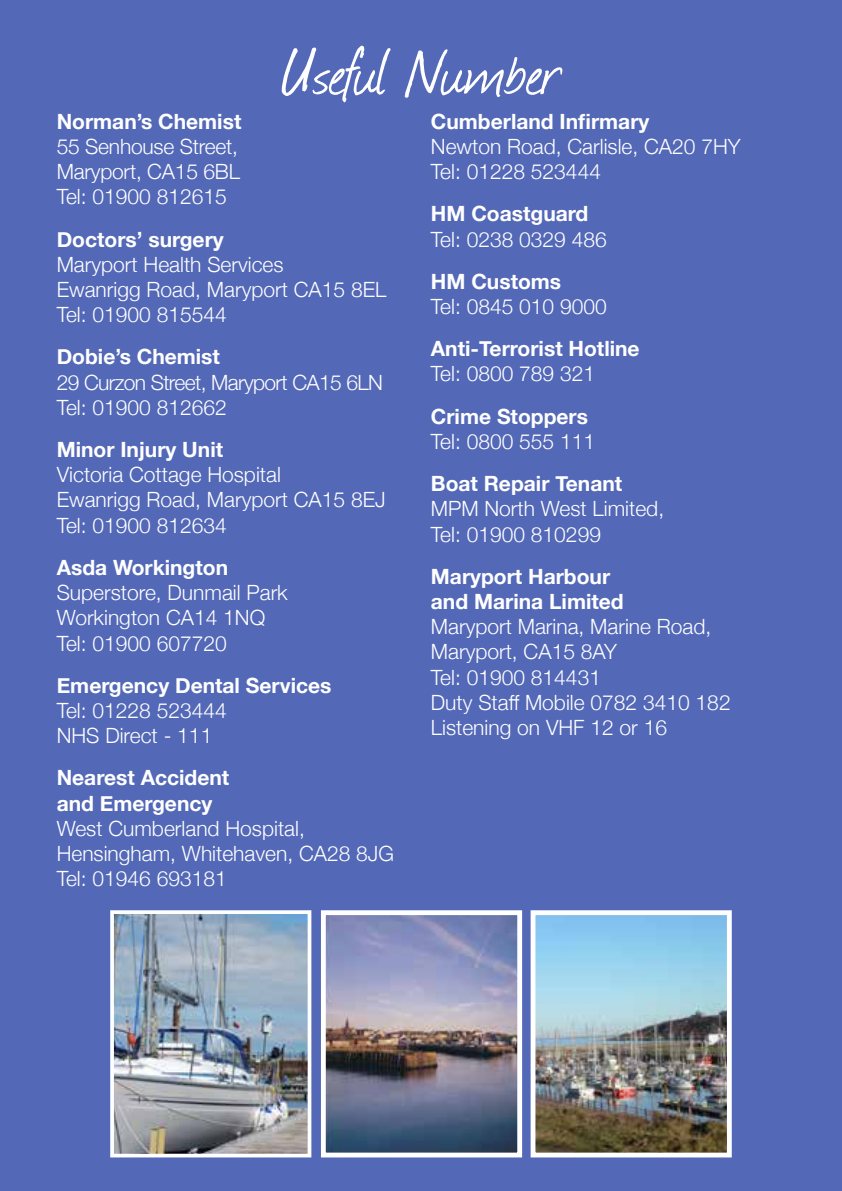
<style>
.page{position:relative;width:842px;height:1191px;background:#5368b7}
.page>*{position:absolute;margin:0;border:0;box-sizing:border-box;transform-origin:0 0}
.t1{font:76px "Journal";color:#fff}
.t2{font:300 21px/25.2px "Helvetica Neue";color:#fff}
.t3{font:700 21px/25.2px "Helvetica Neue";color:#fff}
.t4{font:300 21px/25.2px "Helvetica Neue";letter-spacing:-.03em;color:#fff}
</style>
<div class="page">
<img style="left:115px;top:915px;width:191px;height:237px">
<div style="left:110px;top:910px;width:201px;height:247px;border:4px solid #fff"></div>
<img style="left:327px;top:916px;width:189px;height:235px">
<div style="left:321px;top:910px;width:201px;height:247px;border:5px solid #fff"></div>
<img style="left:537px;top:916px;width:189px;height:235px">
<div style="left:531px;top:910px;width:201px;height:247px;border:5px solid #fff"></div>
<h1 class="t1" style="left:282px;top:20px;width:279px">Useful Number</h1>
<p class="t3" style="left:57px;top:109px;width:186px">Norman’s Chemist</p>
<p class="t2" style="left:57px;top:132px;width:185px;text-align:justify">55 Senhouse Street, Maryport, CA15 6BL Tel: 01900 812615</p>
<p class="t3" style="left:57px;top:227px;width:169px">Doctors’ surgery</p>
<p class="t2" style="left:57px;top:250px;width:331px">Maryport Health Services<br>Ewanrigg Road, Maryport CA15 8EL<br>Tel: 01900 815544</p>
<p class="t3" style="left:57px;top:345px;width:165px">Dobie’s Chemist</p>
<p class="t4" style="left:57px;top:368px;width:328px">29 Curzon Street, Maryport CA15 6LN<br>Tel: 01900 812662</p>
<p class="t3" style="left:57px;top:437px;width:168px">Minor Injury Unit</p>
<p class="t2" style="left:57px;top:460px;width:330px">Victoria Cottage Hospital<br>Ewanrigg Road, Maryport CA15 8EJ<br>Tel: 01900 812634</p>
<p class="t3" style="left:57px;top:555px;width:173px">Asda Workington</p>
<p class="t2" style="left:57px;top:578px;width:233px">Superstore, Dunmail Park<br>Workington CA14 1NQ<br>Tel: 01900 607720</p>
<p class="t3" style="left:57px;top:673px;width:276px">Emergency Dental Services</p>
<p class="t2" style="left:57px;top:696px;width:172px">Tel: 01228 523444<br>NHS Direct - 111</p>
<p class="t3" style="left:57px;top:766px;width:174px">Nearest Accident and Emergency</p>
<p class="t2" style="left:57px;top:814px;width:339px">West Cumberland Hospital,<br>Hensingham, Whitehaven, CA28 8JG<br>Tel: 01946 693181</p>
<p class="t3" style="left:431px;top:109px;width:220px">Cumberland Infirmary</p>
<p class="t2" style="left:431px;top:132px;width:311px">Newton Road, Carlisle, CA20 7HY<br>Tel: 01228 523444</p>
<p class="t3" style="left:431px;top:202px;width:159px">HM Coastguard</p>
<p class="t2" style="left:431px;top:225px;width:177px">Tel: 0238 0329 486</p>
<p class="t3" style="left:431px;top:269px;width:132px">HM Customs</p>
<p class="t2" style="left:431px;top:292px;width:177px">Tel: 0845 010 9000</p>
<p class="t3" style="left:431px;top:337px;width:210px">Anti-Terrorist Hotline</p>
<p class="t2" style="left:431px;top:360px;width:166px">Tel: 0800 789 321</p>
<p class="t3" style="left:431px;top:404px;width:159px">Crime Stoppers</p>
<p class="t2" style="left:431px;top:427px;width:166px">Tel: 0800 555 111</p>
<p class="t3" style="left:431px;top:471px;width:193px">Boat Repair Tenant</p>
<p class="t2" style="left:431px;top:495px;width:235px">MPM North West Limited,<br>Tel: 01900 810299</p>
<p class="t3" style="left:431px;top:564px;width:194px">Maryport Harbour and Marina Limited</p>
<p class="t2" style="left:431px;top:612px;width:301px">Maryport Marina, Marine Road,<br>Maryport, CA15 8AY<br>Tel: 01900 814431<br>Duty Staff Mobile 0782 3410 182<br>Listening on VHF 12 or 16</p>
</div>
